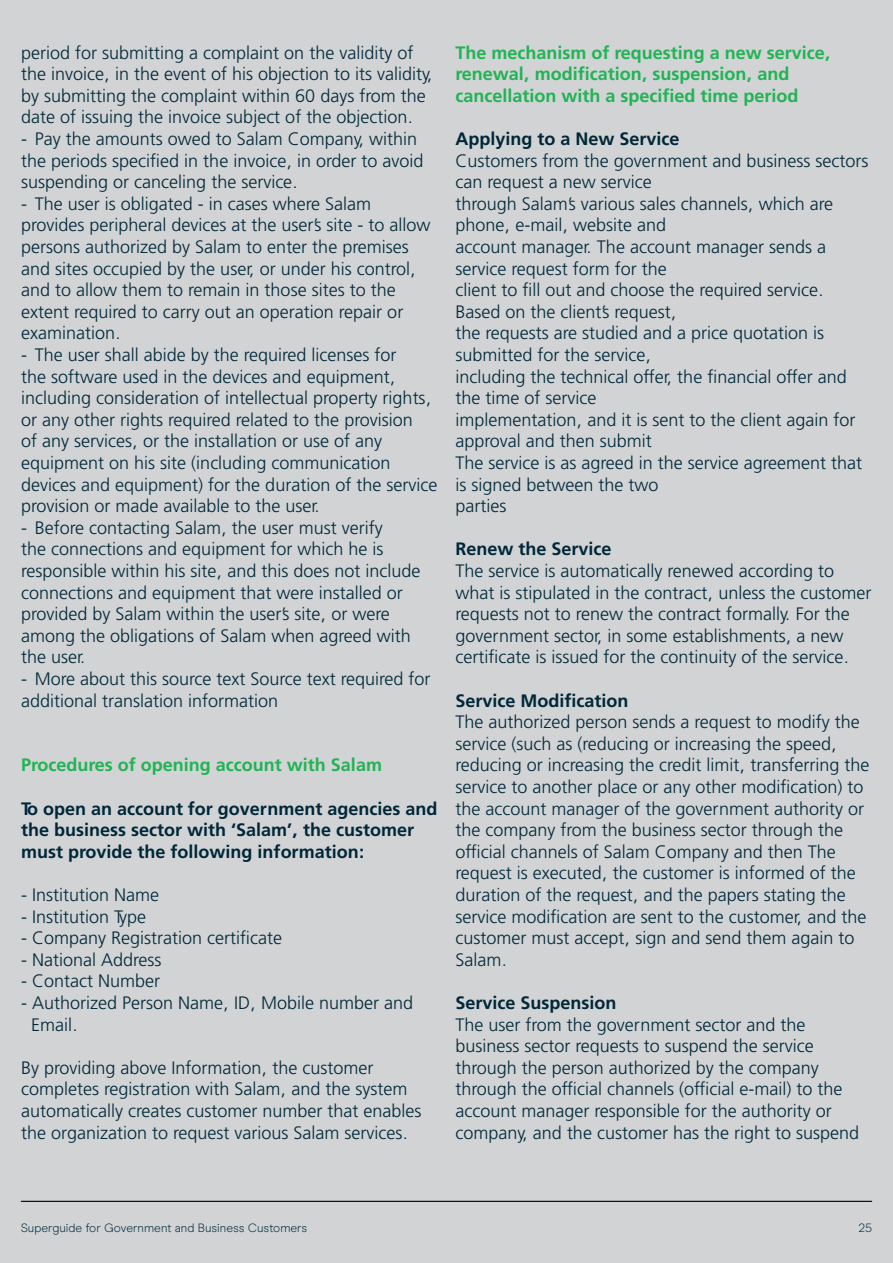
<style>
.page{position:relative;width:893px;height:1263px;background:#d1d3d4}
.page>*{position:absolute;margin:0;border:0;box-sizing:border-box;transform-origin:0 0}
.t1{font:300 18px/21.6px "Frutiger LT Arabic 45";color:#002739}
.t2{font:700 18px/21.6px "Frutiger LT Arabic 65";color:#002739}
.t3{font:700 18px/21.6px "Frutiger LT Arabic 65";color:#21b354}
.t4{font:300 12px "Modern Era";color:#002739}
</style>
<div class="page">
<hr style="left:21px;top:1201px;width:851px;height:1px;background:#000">
<p class="t1" style="left:21px;top:41px;width:413px">period for submitting a complaint on the validity of the invoice, in the event of his objection to its validity, by submitting the complaint within 60 days from the date of issuing the invoice subject of the objection.</p>
<p class="t1" style="left:21px;top:128px;width:404px">- Pay the amounts owed to Salam Company, within the periods specified in the invoice, in order to avoid suspending or canceling the service.</p>
<p class="t1" style="left:21px;top:192px;width:411px">- The user is obligated - in cases where Salam provides peripheral devices at the user’s site - to allow persons authorized by Salam to enter the premises and sites occupied by the user, or under his control, and to allow them to remain in those sites to the extent required to carry out an operation repair or examination.</p>
<p class="t1" style="left:21px;top:344px;width:418px">- The user shall abide by the required licenses for<br>the software used in the devices and equipment, including consideration of intellectual property rights, or any other rights required related to the provision<br>of any services, or the installation or use of any equipment on his site (including communication devices and equipment) for the duration of the service provision or made available to the user.</p>
<p class="t1" style="left:21px;top:516px;width:401px">- Before contacting Salam, the user must verify<br>the connections and equipment for which he is responsible within his site, and this does not include connections and equipment that were installed or provided by Salam within the user’s site, or were among the obligations of Salam when agreed with the user.</p>
<p class="t1" style="left:21px;top:668px;width:411px">- More about this source text Source text required for additional translation information</p>
<p class="t3" style="left:21px;top:754px;width:362px">Procedures of opening account with Salam</p>
<p class="t2" style="left:21px;top:797px;width:418px">To open an account for government agencies and the business sector with ‘Salam’, the customer must provide the following information:</p>
<p class="t1" style="left:21px;top:884px;width:140px">- Institution Name</p>
<p class="t1" style="left:21px;top:905px;width:126px">- Institution Type</p>
<p class="t1" style="left:21px;top:927px;width:263px">- Company Registration certificate</p>
<p class="t1" style="left:21px;top:948px;width:142px">- National Address</p>
<p class="t1" style="left:21px;top:970px;width:141px">- Contact Number</p>
<p class="t1" style="left:31px;top:992px;width:383px;text-indent:-10px">- Authorized Person Name, ID, Mobile number and<br>Email.</p>
<p class="t1" style="left:21px;top:1056px;width:402px">By providing above Information, the customer completes registration with Salam, and the system automatically creates customer number that enables the organization to request various Salam services.</p>
<p class="t3" style="left:455px;top:41px;width:377px">The mechanism of requesting a new service, renewal, modification, suspension, and cancellation with a specified time period</p>
<p class="t2" style="left:455px;top:128px;width:226px">Applying to a New Service</p>
<p class="t1" style="left:455px;top:149px;width:415px">Customers from the government and business sectors can request a new service<br>through Salam’s various sales channels, which are phone, e-mail, website and<br>account manager. The account manager sends a service request form for the<br>client to fill out and choose the required service.<br>Based on the client’s request,<br>the requests are studied and a price quotation is submitted for the service,<br>including the technical offer, the financial offer and the time of service<br>implementation, and it is sent to the client again for approval and then submit<br>The service is as agreed in the service agreement that is signed between the two<br>parties</p>
<p class="t2" style="left:455px;top:538px;width:158px">Renew the Service</p>
<p class="t1" style="left:455px;top:560px;width:417px">The service is automatically renewed according to what is stipulated in the contract, unless the customer requests not to renew the contract formally. For the government sector, in some establishments, a new certificate is issued for the continuity of the service.</p>
<p class="t2" style="left:455px;top:689px;width:175px">Service Modification</p>
<p class="t1" style="left:455px;top:711px;width:415px">The authorized person sends a request to modify the service (such as (reducing or increasing the speed, reducing or increasing the credit limit, transferring the service to another place or any other modification) to the account manager of the government authority or the company from the business sector through the official channels of Salam Company and then The request is executed, the customer is informed of the duration of the request, and the papers stating the service modification are sent to the customer, and the customer must accept, sign and send them again to Salam.</p>
<p class="t2" style="left:455px;top:992px;width:163px">Service Suspension</p>
<p class="t1" style="left:455px;top:1013px;width:405px">The user from the government sector and the business sector requests to suspend the service through the person authorized by the company through the official channels (official e-mail) to the account manager responsible for the authority or company, and the customer has the right to suspend</p>
<p class="t4" style="left:21px;top:1221px;width:288px">Superguide for Government and Business Customers</p>
<p class="t4" style="left:859px;top:1221px;width:15px">25</p>
</div>
